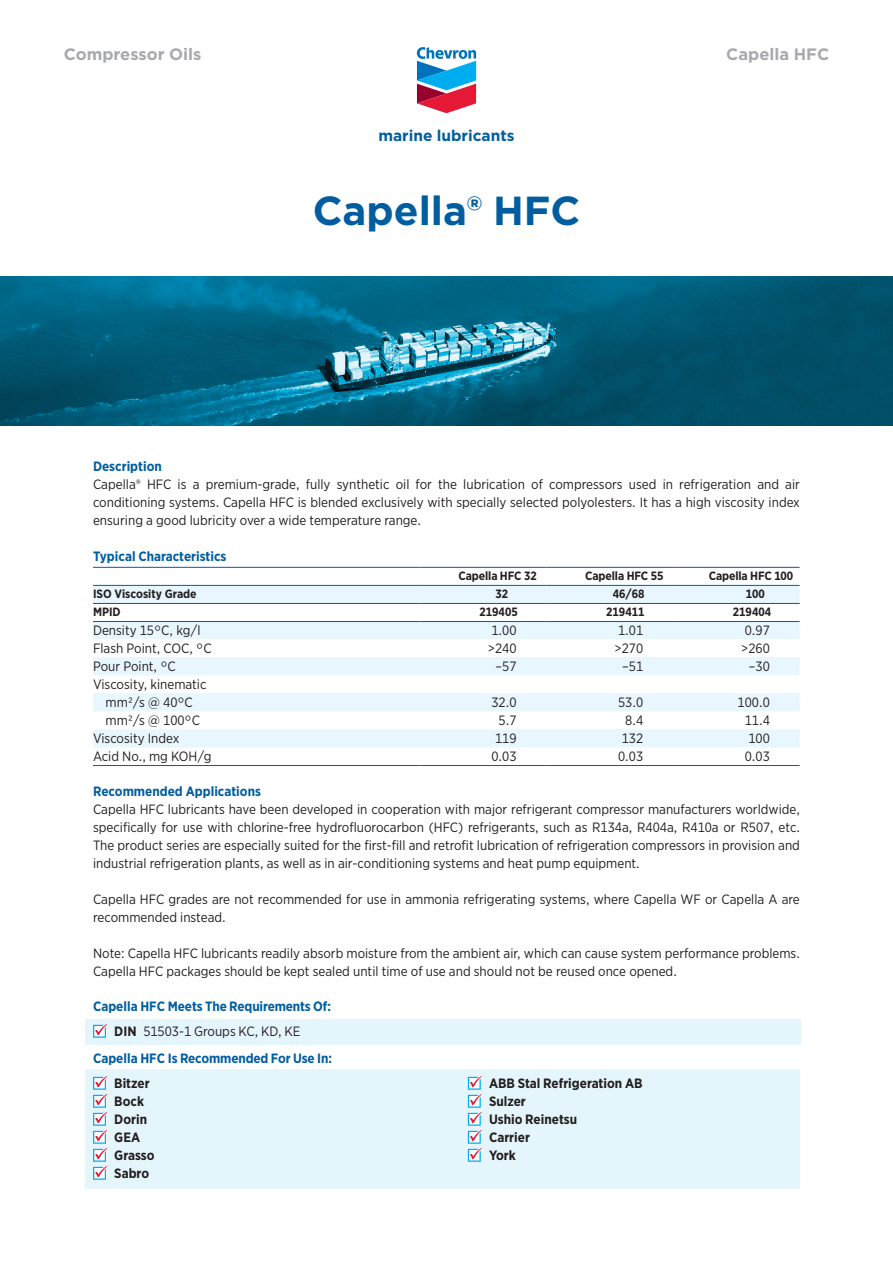
<style>
.page{position:relative;width:893px;height:1263px;background:#fff}
.page>*{position:absolute;margin:0;border:0;box-sizing:border-box;transform-origin:0 0}
.t1{font:700 40.5px "Gotham";color:#005ea0}
.t2{font:700 16.5px "Gotham";color:#a8a9ad}
.t3{font:700 15.45px "Gotham";color:#005ea0}
.t4{font:13.5px/18px "Gotham Narrow";color:#231f20;text-align:justify}
.t5{font:700 13.5px "Gotham Narrow";color:#005ea0}
.t6{font:700 13.5px/18px "Gotham Narrow";color:#231f20}
.t7{font:700 12px "Gotham Narrow";color:#231f20}
.s1{font-weight:700}
</style>
<div class="page">
<svg style="left:417px;top:47px;width:59px;height:66px"></svg>
<div style="left:85px;top:1019px;width:715px;height:25px;background:#e5f5fc"></div>
<div style="left:85px;top:1069px;width:715px;height:120px;background:#e5f5fc"></div>
<svg style="left:93px;top:586px;width:707px;height:161px;fill:#e8f6fd"></svg>
<hr style="left:93px;top:567px;width:327px;height:1px;background:#005ea0">
<hr style="left:420px;top:567px;width:126px;height:1px;background:#005ea0">
<hr style="left:546px;top:567px;width:127px;height:1px;background:#005ea0">
<hr style="left:673px;top:567px;width:127px;height:1px;background:#005ea0">
<hr style="left:93px;top:585px;width:327px;height:1px;background:#005ea0">
<hr style="left:420px;top:585px;width:126px;height:1px;background:#005ea0">
<hr style="left:546px;top:585px;width:127px;height:1px;background:#005ea0">
<hr style="left:673px;top:585px;width:127px;height:1px;background:#005ea0">
<hr style="left:93px;top:765px;width:327px;height:1px;background:#005ea0">
<hr style="left:420px;top:765px;width:126px;height:1px;background:#005ea0">
<hr style="left:546px;top:765px;width:127px;height:1px;background:#005ea0">
<hr style="left:673px;top:765px;width:127px;height:1px;background:#005ea0">
<hr style="left:93px;top:603px;width:327px;height:1px;background:#005ea0">
<hr style="left:420px;top:603px;width:126px;height:1px;background:#005ea0">
<hr style="left:546px;top:603px;width:127px;height:1px;background:#005ea0">
<hr style="left:673px;top:603px;width:127px;height:1px;background:#005ea0">
<hr style="left:93px;top:621px;width:327px;height:1px;background:#005ea0">
<hr style="left:420px;top:621px;width:126px;height:1px;background:#005ea0">
<hr style="left:546px;top:621px;width:127px;height:1px;background:#005ea0">
<hr style="left:673px;top:621px;width:127px;height:1px;background:#005ea0">
<svg style="left:93px;top:1024px;width:14px;height:14px"></svg>
<svg style="left:93px;top:1076px;width:14px;height:104px"></svg>
<svg style="left:468px;top:1076px;width:14px;height:86px"></svg>
<img style="left:0;top:276px;width:893px;height:149px">
<p class="t2" style="left:64px;top:43px;width:139px">Compressor Oils</p>
<p class="t2" style="left:726px;top:43px;width:104px">Capella HFC</p>
<p class="t3" style="left:378px;top:125px;width:138px">marine lubricants</p>
<h1 class="t1" style="left:313px;top:183px;width:269px">Capella® HFC</h1>
<p class="t5" style="left:93px;top:458px;width:70px">Description</p>
<p class="t4" style="left:93px;top:475px;width:708px">Capella® HFC is a premium-grade, fully synthetic oil for the lubrication of compressors used in refrigeration and air conditioning systems. Capella HFC is blended exclusively with specially selected polyolesters. It has a high viscosity index ensuring a good lubricity over a wide temperature range.</p>
<p class="t5" style="left:93px;top:548px;width:135px">Typical Characteristics</p>
<p class="t7" style="left:459px;top:568px;width:80px">Capella HFC 32</p>
<p class="t7" style="left:585px;top:568px;width:80px">Capella HFC 55</p>
<p class="t7" style="left:709px;top:568px;width:86px">Capella HFC 100</p>
<p class="t7" style="left:93px;top:586px;width:105px">ISO Viscosity Grade</p>
<p class="t7" style="left:496px;top:586px;width:14px">32</p>
<p class="t7" style="left:613px;top:586px;width:33px">46/68</p>
<p class="t7" style="left:746px;top:586px;width:21px">100</p>
<p class="t7" style="left:93px;top:604px;width:29px">MPID</p>
<p class="t7" style="left:480px;top:604px;width:40px">219405</p>
<p class="t7" style="left:606px;top:604px;width:40px">219411</p>
<p class="t7" style="left:733px;top:604px;width:40px">219404</p>
<p class="t4" style="left:93px;top:621px;width:109px">Density 15°C, kg/l</p>
<p class="t4" style="left:491px;top:621px;width:27px">1.00</p>
<p class="t4" style="left:618px;top:621px;width:27px">1.01</p>
<p class="t4" style="left:745px;top:621px;width:27px">0.97</p>
<p class="t4" style="left:93px;top:639px;width:120px">Flash Point, COC, °C</p>
<p class="t4" style="left:488px;top:639px;width:30px">&gt;240</p>
<p class="t4" style="left:614px;top:639px;width:30px">&gt;270</p>
<p class="t4" style="left:741px;top:639px;width:30px">&gt;260</p>
<p class="t4" style="left:93px;top:657px;width:84px">Pour Point, °C</p>
<p class="t4" style="left:495px;top:657px;width:22px">–57</p>
<p class="t4" style="left:622px;top:657px;width:22px">–51</p>
<p class="t4" style="left:749px;top:657px;width:22px">–30</p>
<p class="t4" style="left:93px;top:675px;width:115px;text-align:center">Viscosity, kinematic mm2/s @ 40°C</p>
<p class="t4" style="left:491px;top:693px;width:27px">32.0</p>
<p class="t4" style="left:618px;top:693px;width:27px">53.0</p>
<p class="t4" style="left:738px;top:693px;width:34px">100.0</p>
<p class="t4" style="left:106px;top:711px;width:96px">mm2/s @ 100°C</p>
<p class="t4" style="left:499px;top:711px;width:19px">5.7</p>
<p class="t4" style="left:625px;top:711px;width:19px">8.4</p>
<p class="t4" style="left:745px;top:711px;width:27px">11.4</p>
<p class="t4" style="left:93px;top:729px;width:88px">Viscosity Index</p>
<p class="t4" style="left:495px;top:729px;width:23px">119</p>
<p class="t4" style="left:622px;top:729px;width:23px">132</p>
<p class="t4" style="left:748px;top:729px;width:23px">100</p>
<p class="t4" style="left:93px;top:747px;width:120px">Acid No., mg KOH/g</p>
<p class="t4" style="left:491px;top:747px;width:27px">0.03</p>
<p class="t4" style="left:618px;top:747px;width:27px">0.03</p>
<p class="t4" style="left:745px;top:747px;width:27px">0.03</p>
<p class="t5" style="left:93px;top:782px;width:169px">Recommended Applications</p>
<p class="t4" style="left:93px;top:800px;width:708px">Capella HFC lubricants have been developed in cooperation with major refrigerant compressor manufacturers worldwide, specifically for use with chlorine-free hydrofluorocarbon (HFC) refrigerants, such as R134a, R404a, R410a or R507, etc.<br>The product series are especially suited for the first-fill and retrofit lubrication of refrigeration compressors in provision and industrial refrigeration plants, as well as in air-conditioning systems and heat pump equipment.</p>
<p class="t4" style="left:93px;top:890px;width:708px">Capella HFC grades are not recommended for use in ammonia refrigerating systems, where Capella WF or Capella A are recommended instead.</p>
<p class="t4" style="left:93px;top:944px;width:708px">Note: Capella HFC lubricants readily absorb moisture from the ambient air, which can cause system performance problems.<br>Capella HFC packages should be kept sealed until time of use and should not be reused once opened.</p>
<p class="t5" style="left:93px;top:997px;width:239px">Capella HFC Meets The Requirements Of:</p>
<p class="t4" style="left:114px;top:1022px;width:188px"><span class="s1">DIN</span> 51503-1 Groups KC, KD, KE</p>
<p class="t5" style="left:93px;top:1049px;width:240px">Capella HFC Is Recommended For Use In:</p>
<p class="t6" style="left:114px;top:1074px;width:42px">Bitzer<br>Bock<br>Dorin<br>GEA<br>Grasso<br>Sabro</p>
<p class="t6" style="left:489px;top:1074px;width:155px">ABB Stal Refrigeration AB<br>Sulzer<br>Ushio Reinetsu<br>Carrier<br>York</p>
</div>
